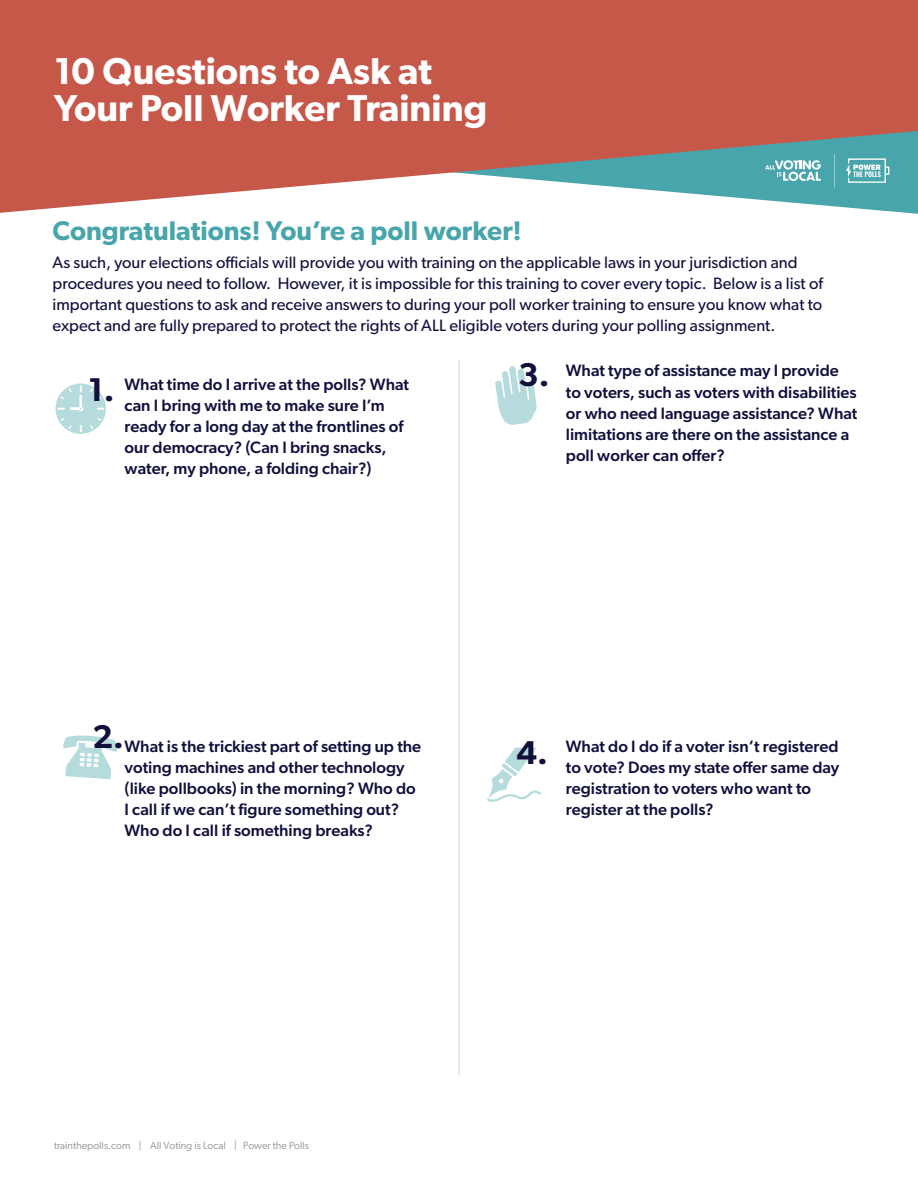
<style>
.page{position:relative;width:918px;height:1188px;background:#fff}
.page>*{position:absolute;margin:0;border:0;box-sizing:border-box;transform-origin:0 0}
.t1{font:600 37.5px/37.5px "Gibson";color:#fff}
.t2{font:600 33px "Gibson";color:#12113d}
.t3{font:600 27px "Gibson";color:#48a5ab}
.t4{font:500 16.5px/21px "Gibson";color:#12113d}
.t5{font:16.5px/21px "Gibson";color:#12113d}
.t6{font:10.5px "Gibson";color:#959191}
</style>
<div class="page">
<svg style="left:487px;top:748px;width:54px;height:54px"></svg>
<svg style="left:495px;top:366px;width:42px;height:59px"></svg>
<svg style="left:63px;top:735px;width:54px;height:44px"></svg>
<svg style="left:56px;top:383px;width:50px;height:51px"></svg>
<svg style="left:0;top:0;width:918px;height:213px;background:#c06e62"></svg>
<hr style="left:458px;top:361px;width:2px;height:715px;background:#e4e2e2">
<svg style="left:846px;top:158px;width:43px;height:25px"></svg>
<hr style="left:834px;top:154px;width:1px;height:33px;background:#fff">
<svg style="left:765px;top:160px;width:56px;height:21px"></svg>
<h1 class="t1" style="left:54px;top:51px;width:435px">10 Questions to Ask at<br>Your Poll Worker Training</h1>
<h3 class="t3" style="left:53px;top:215px;width:471px">Congratulations! You’re a poll worker!</h3>
<p class="t5" style="left:53px;top:252px;width:772px">As such, your elections officials will provide you with training on the applicable laws in your jurisdiction and procedures you need to follow. However, it is impossible for this training to cover every topic. Below is a list of important questions to ask and receive answers to during your poll worker training to ensure you know what to expect and are fully prepared to protect the rights of ALL eligible voters during your polling assignment.</p>
<h2 class="t2" style="left:88px;top:370px;width:28px">1.</h2>
<p class="t4" style="left:125px;top:374px;width:286px">What time do I arrive at the polls? What can I bring with me to make sure I’m ready for a long day at the frontlines of our democracy? (Can I bring snacks, water, my phone, a folding chair?)</p>
<h2 class="t2" style="left:518px;top:355px;width:33px">3.</h2>
<p class="t4" style="left:566px;top:360px;width:293px">What type of assistance may I provide to voters, such as voters with disabilities or who need language assistance? What limitations are there on the assistance a poll worker can offer?</p>
<h2 class="t2" style="left:92px;top:717px;width:33px">2.</h2>
<p class="t4" style="left:125px;top:736px;width:298px">What is the trickiest part of setting up the voting machines and other technology (like pollbooks) in the morning? Who do I call if we can’t figure something out?<br>Who do I call if something breaks?</p>
<h2 class="t2" style="left:516px;top:733px;width:33px">4.</h2>
<p class="t4" style="left:566px;top:735px;width:275px">What do I do if a voter isn’t registered to vote? Does my state offer same day registration to voters who want to register at the polls?</p>
<p class="t6" style="left:54px;top:1139px;width:257px">trainthepolls.com | All Voting is Local | Power the Polls</p>
</div>
